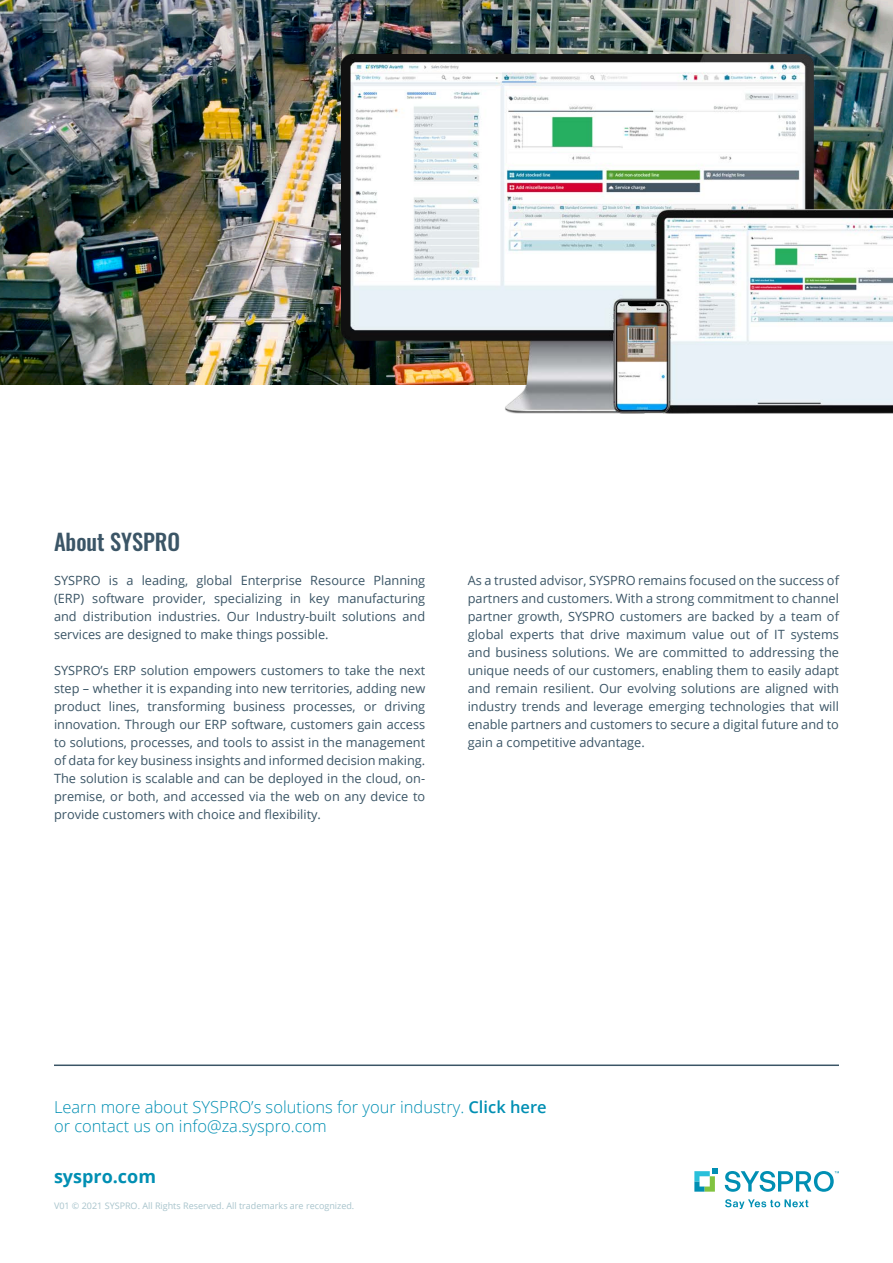
<style>
.page{position:relative;width:893px;height:1263px;background:#fff}
.page>*{position:absolute;margin:0;border:0;box-sizing:border-box;transform-origin:0 0}
.t1{font:22.5px "Oswald";letter-spacing:-.005em;color:#3b5566}
.t2{font:700 18px "Open Sans";color:#008fb3}
.t3{font:300 16.5px "Open Sans";color:#008fb3}
.t4{font:12.75px/18px "Open Sans";color:#3b5566;text-align:justify}
.t5{font:9px "Open Sans";color:#a8c4cc}
.s1{font-weight:600}
</style>
<div class="page">
<hr style="left:54px;top:1064px;width:785px;height:2px;background:#3b5566">
<img style="left:0;top:0;width:893px;height:385px">
<img style="left:342px;top:54px;width:551px;height:360px">
<svg style="left:694px;top:1168px;width:23px;height:24px"></svg>
<svg style="left:725px;top:1171px;width:114px;height:21px"></svg>
<svg style="left:725px;top:1199px;width:83px;height:10px"></svg>
<h1 class="t1" style="left:54px;top:522px;width:127px">About SYSPRO</h1>
<p class="t4" style="left:54px;top:571px;width:373px">SYSPRO is a leading, global Enterprise Resource Planning (ERP) software provider, specializing in key manufacturing and distribution industries. Our Industry-built solutions and services are designed to make things possible.</p>
<p class="t4" style="left:54px;top:661px;width:373px">SYSPRO’s ERP solution empowers customers to take the next step – whether it is expanding into new territories, adding new product lines, transforming business processes, or driving innovation. Through our ERP software, customers gain access to solutions, processes, and tools to assist in the management of data for key business insights and informed decision making.<br>The solution is scalable and can be deployed in the cloud, on&shy;premise, or both, and accessed via the web on any device to provide customers with choice and flexibility.</p>
<p class="t4" style="left:468px;top:571px;width:373px">As a trusted advisor, SYSPRO remains focused on the success of partners and customers. With a strong commitment to channel partner growth, SYSPRO customers are backed by a team of global experts that drive maximum value out of IT systems and business solutions. We are committed to addressing the unique needs of our customers, enabling them to easily adapt and remain resilient. Our evolving solutions are aligned with industry trends and leverage emerging technologies that will enable partners and customers to secure a digital future and to gain a competitive advantage.</p>
<p class="t3" style="left:54px;top:1095px;width:494px">Learn more about SYSPRO’s solutions for your industry. <span class="s1">Click here</span></p>
<p class="t3" style="left:54px;top:1115px;width:274px">or contact us on info@za.syspro.com</p>
<p class="t2" style="left:54px;top:1164px;width:104px">syspro.com</p>
<p class="t5" style="left:54px;top:1199px;width:302px">V01 © 2021 SYSPRO. All Rights Reserved. All trademarks are recognized.</p>
</div>
